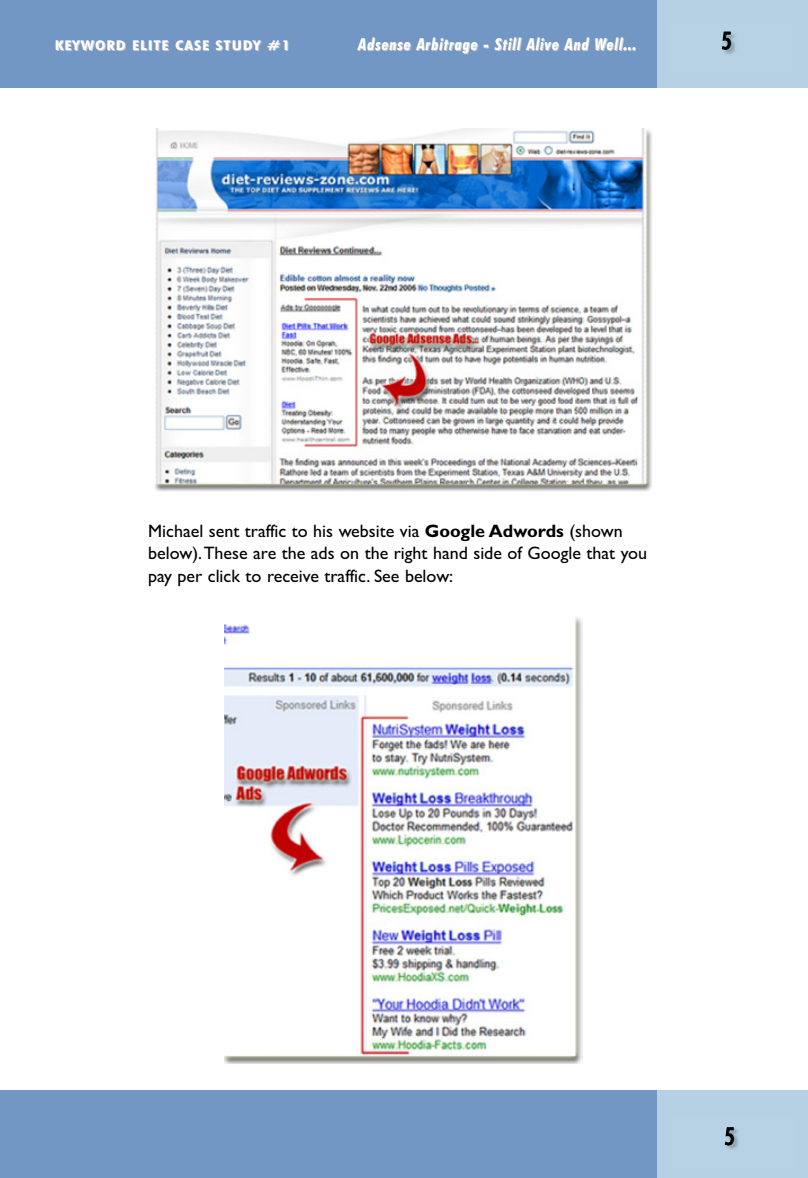
<style>
.page{position:relative;width:808px;height:1178px;background:#fff}
.page>*{position:absolute;margin:0;border:0;box-sizing:border-box;transform-origin:0 0}
.t1{font:500 condensed 24px "Futura BT";color:#000}
.t2{font:18px/22.4px "Gill Sans";color:#000}
.t3{font:italic 700 condensed 16.5px "Futura BT";letter-spacing:.05em;color:#fff}
.t4{font:700 condensed 13.5px "Futura BT";letter-spacing:.05em;color:#fff;scale:1.36 1}
.s1{font-weight:700}
</style>
<div class="page">
<img style="left:225px;top:617px;width:357px;height:446px">
<img style="left:156px;top:129px;width:496px;height:363px">
<div style="left:657px;top:1090px;width:151px;height:88px;background:#b6d1e3"></div>
<div style="left:657px;top:0;width:151px;height:88px;background:#b6d1e3"></div>
<img style="left:727px;top:1129px;width:12px;height:20px">
<img style="left:724px;top:34px;width:12px;height:20px">
<div style="left:0;top:0;width:656px;height:88px;background:#7297c4"></div>
<div style="left:0;top:1090px;width:657px;height:88px;background:#7297c4"></div>
<p class="t4" style="left:55px;top:38px;width:174px">KEYWORD ELITE CASE STUDY #1</p>
<p class="t3" style="left:358px;top:35px;width:280px">Adsense Arbitrage - Still Alive And Well...</p>
<h1 class="t1" style="left:722px;top:27px;width:11px">5</h1>
<p class="t2" style="left:148px;top:519px;width:500px">Michael sent traffic to his website via <span class="s1">Google Adwords</span> (shown below).These are the ads on the right hand side of Google that you pay per click to receive traffic. See below:</p>
<h1 class="t1" style="left:725px;top:1122px;width:11px">5</h1>
</div>
